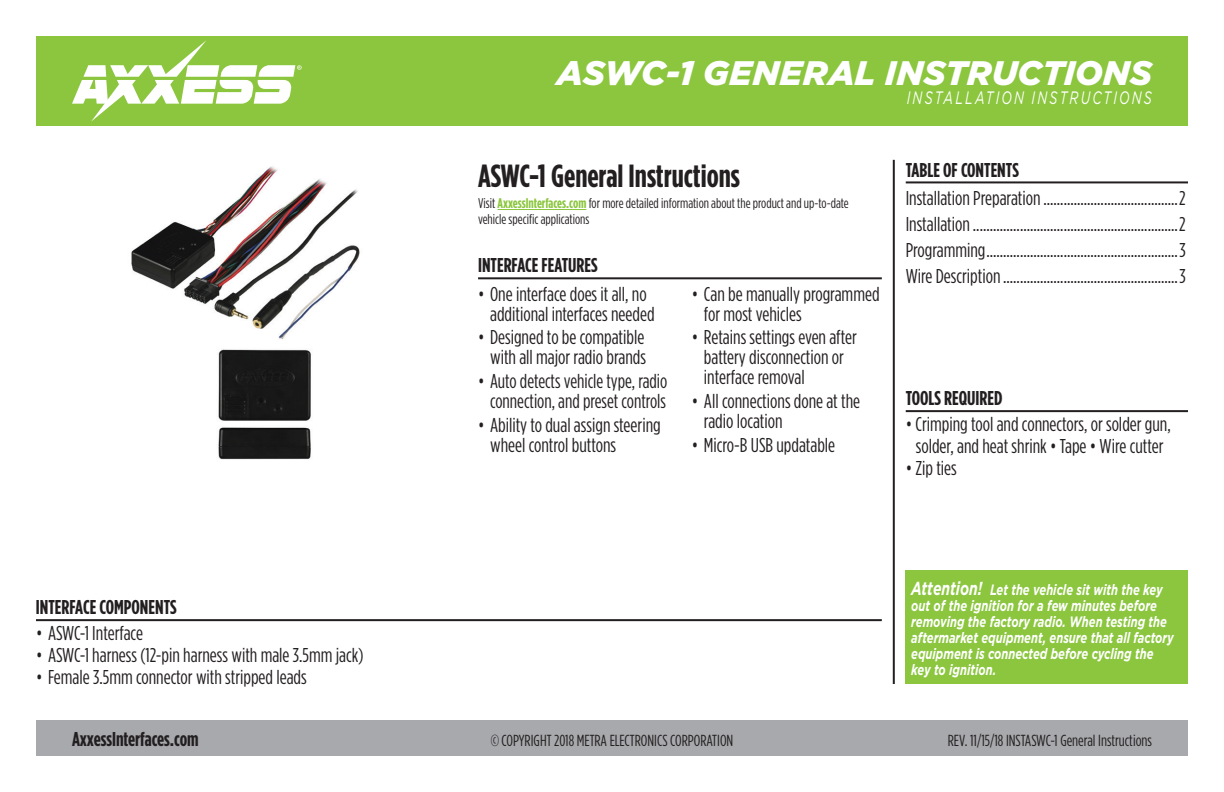
<style>
.page{position:relative;width:1224px;height:792px;background:#fff}
.page>*{position:absolute;margin:0;border:0;box-sizing:border-box;transform-origin:0 0}
.t1{font:italic 900 34px "Gotham";letter-spacing:.005em;color:#fff}
.t2{font:700 32px "Gotham Condensed";color:#231f20}
.t3{font:20px/20px "Gotham Condensed";color:#231f20}
.t4{font:700 20px "Gotham Condensed";color:#231f20}
.t5{font:italic 18px "Gotham";letter-spacing:.165em;color:#fff;scale:.7 1}
.t6{font:16px "Gotham Condensed";color:#231f20}
.t7{font:italic 700 15px/16px "Gotham";color:#fff;scale:.74 1}
.t8{font:14px/16px "Gotham Condensed";color:#231f20}
.s1{font-weight:700;color:#8bc63e}
.s2{font-size:18.8px}
</style>
<div class="page">
<div style="left:36px;top:720px;width:1152px;height:36px;background:#a8a9ad"></div>
<hr style="left:893px;top:160px;width:2px;height:524px;background:#231f20">
<div style="left:36px;top:36px;width:1152px;height:90px;background:#8bc63e"></div>
<svg style="left:72px;top:40px;width:230px;height:82px"></svg>
<div style="left:906px;top:570px;width:282px;height:114px;background:#8bc63e"></div>
<hr style="left:478px;top:277px;width:404px;height:2px;background:#231f20">
<hr style="left:36px;top:619px;width:846px;height:2px;background:#231f20">
<hr style="left:906px;top:410px;width:282px;height:2px;background:#231f20">
<hr style="left:906px;top:181px;width:282px;height:2px;background:#231f20">
<hr style="left:498px;top:209px;width:88px;height:1px;background:#8bc63e">
<img style="left:131px;top:166px;width:229px;height:294px">
<h1 class="t1" style="left:557px;top:53px;width:597px">ASWC-1 GENERAL INSTRUCTIONS</h1>
<p class="t5" style="left:907px;top:88px;width:352px">INSTALLATION INSTRUCTIONS</p>
<p class="t4" style="left:36px;top:596px;width:142px">INTERFACE COMPONENTS</p>
<p class="t3" style="left:36px;top:623px;width:109px">• ASWC-1 Interface</p>
<p class="t3" style="left:36px;top:645px;width:329px">• ASWC-1 harness (12-pin harness with male 3.5mm jack)</p>
<p class="t3" style="left:36px;top:667px;width:272px">• Female 3.5mm connector with stripped leads</p>
<h2 class="t2" style="left:478px;top:157px;width:263px">ASWC-1 General Instructions</h2>
<p class="t8" style="left:478px;top:195px;width:372px">Visit <span class="s1">AxxessInterfaces.com</span> for more detailed information about the product and up-to-date vehicle specific applications</p>
<p class="t4" style="left:478px;top:254px;width:121px">INTERFACE FEATURES</p>
<p class="t3" style="left:490px;top:283px;width:166px;text-indent:-12px">• One interface does it all, no additional interfaces needed</p>
<p class="t3" style="left:478px;top:327px;width:169px;text-align:right">• Designed to be compatible with all major radio brands</p>
<p class="t3" style="left:478px;top:371px;width:191px;text-align:center">• Auto detects vehicle type, radio connection, and preset controls</p>
<p class="t3" style="left:490px;top:414px;width:172px;text-indent:-12px">• Ability to dual assign steering wheel control buttons</p>
<p class="t3" style="left:704px;top:283px;width:177px;text-indent:-12px">• Can be manually programmed for most vehicles</p>
<p class="t3" style="left:704px;top:327px;width:154px;text-indent:-12px">• Retains settings even after battery disconnection or interface removal</p>
<p class="t3" style="left:704px;top:391px;width:158px;text-indent:-12px">• All connections done at the radio location</p>
<p class="t3" style="left:692px;top:434px;width:145px">• Micro-B USB updatable</p>
<p class="t4" style="left:906px;top:158px;width:115px">TABLE OF CONTENTS</p>
<p class="t3" style="left:906px;top:184px;width:281px;line-height:26px;text-align:justify">Installation Preparation........................................2<br>Installation.............................................................2<br>Programming.........................................................3<br>Wire Description....................................................3</p>
<p class="t4" style="left:906px;top:387px;width:98px">TOOLS REQUIRED</p>
<p class="t3" style="left:906px;top:413px;width:267px;line-height:22px;text-align:center">• Crimping tool and connectors, or solder gun, solder, and heat shrink • Tape • Wire cutter</p>
<p class="t3" style="left:906px;top:458px;width:53px">• Zip ties</p>
<p class="t7" style="left:911px;top:582px;width:356px"><span class="s2">Attention!</span> Let the vehicle sit with the key out of the ignition for a few minutes before removing the factory radio. When testing the aftermarket equipment, ensure that all factory equipment is connected before cycling the key to ignition.</p>
<p class="t4" style="left:72px;top:728px;width:128px">AxxessInterfaces.com</p>
<p class="t6" style="left:491px;top:732px;width:244px">© COPYRIGHT 2018 METRA ELECTRONICS CORPORATION</p>
<p class="t6" style="left:948px;top:732px;width:206px">REV. 11/15/18 INSTASWC-1 General Instructions</p>
</div>
